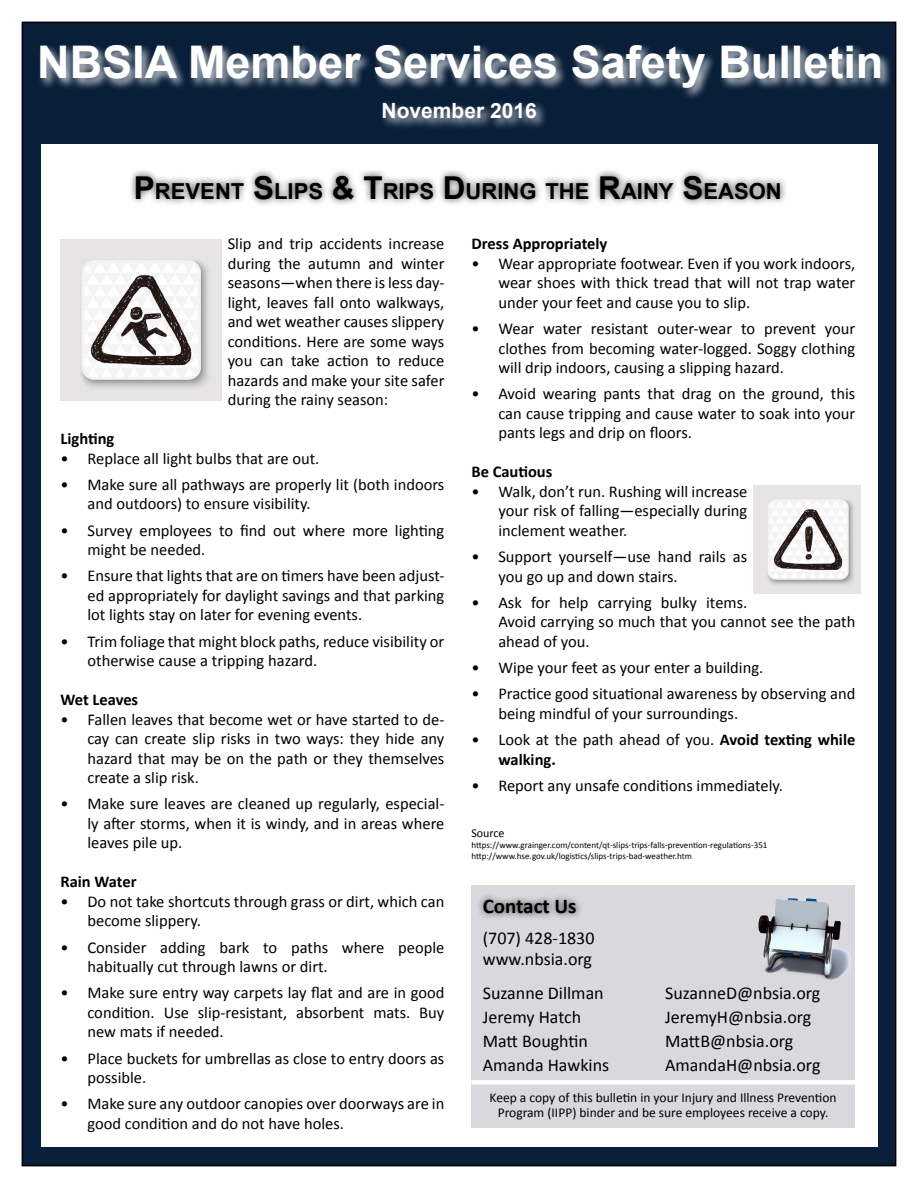
<style>
.page{position:relative;width:918px;height:1188px;background:#fff}
.page>*{position:absolute;margin:0;border:0;box-sizing:border-box;transform-origin:0 0}
.t1{font:700 45px "Arial";color:#fff}
.t2{font:700 22.05px "Arial";color:#000}
.t3{font:700 21px "Arial";color:#fff}
.t4{font:700 21px "Calibri";color:#000}
.t5{font:18px/21.6px "Calibri";color:#000}
.t6{font:16.5px/19.5px "Calibri";color:#000}
.t7{font:700 16.5px "Calibri";color:#000}
.t8{font:13.5px/15px "Calibri";color:#000;text-align:center}
.t9{font:12px "Calibri";color:#000}
.t10{font:9px/10.8px "Calibri";color:#000}
.s1{font-size:31.5px}
.s2{font-weight:700}
</style>
<div class="page">
<div style="left:22px;top:22px;width:874px;height:1144px;background:#091f39"></div>
<div style="left:41px;top:145px;width:837px;height:1002px;background:#fff"></div>
<div style="left:38px;top:42px;width:855px;height:58px;background:#fff;opacity:.75"></div>
<div style="left:129px;top:168px;width:659px;height:39px;background:#000;opacity:.75"></div>
<div style="left:380px;top:101px;width:168px;height:30px;background:#fff;opacity:.75"></div>
<img style="left:60px;top:240px;width:161px;height:161px">
<img style="left:753px;top:485px;width:108px;height:109px">
<div style="left:471px;top:885px;width:384px;height:243px;background:#d9d8dd"></div>
<div style="left:476px;top:892px;width:107px;height:28px;background:#000;opacity:.75"></div>
<img style="left:758px;top:898px;width:93px;height:82px">
<div style="left:471px;top:1080px;width:384px;height:5px;background:#fff"></div>
<h1 class="t1" style="left:37px;top:32px;width:848px">NBSIA Member Services Safety Bulletin</h1>
<p class="t3" style="left:382px;top:97px;width:157px">November 2016</p>
<h2 class="t2" style="left:134px;top:177px;width:649px"><span class="s1">P</span>REVENT <span class="s1">S</span>LIPS <span class="s1">&amp; T</span>RIPS <span class="s1">D</span>URING THE <span class="s1">R</span>AINY <span class="s1">S</span>EASON</h2>
<p class="t6" style="left:228px;top:234px;width:218px;text-align:justify">Slip and trip accidents increase during the autumn and winter seasons—when there is less day&shy;light, leaves fall onto walkways, and wet weather causes slippery conditions. Here are some ways you can take action to reduce hazards and make your site safer during the rainy season:</p>
<p class="t7" style="left:60px;top:428px;width:55px">Lighting</p>
<p class="t6" style="left:60px;top:448px;width:260px">• Replace all light bulbs that are out.</p>
<p class="t6" style="left:87px;top:475px;width:358px;text-indent:-27px">• Make sure all pathways are properly lit (both indoors and outdoors) to ensure visibility.</p>
<p class="t6" style="left:87px;top:521px;width:358px;text-indent:-27px">• Survey employees to find out where more lighting might be needed.</p>
<p class="t6" style="left:87px;top:566px;width:358px;text-align:justify;text-indent:-27px">• Ensure that lights that are on timers have been adjust&shy;ed appropriately for daylight savings and that parking lot lights stay on later for evening events.</p>
<p class="t6" style="left:87px;top:632px;width:358px;text-indent:-27px">• Trim foliage that might block paths, reduce visibility or otherwise cause a tripping hazard.</p>
<p class="t7" style="left:60px;top:689px;width:79px">Wet Leaves</p>
<p class="t6" style="left:87px;top:710px;width:358px;text-align:justify;text-indent:-27px">• Fallen leaves that become wet or have started to de&shy;cay can create slip risks in two ways: they hide any hazard that may be on the path or they themselves create a slip risk.</p>
<p class="t6" style="left:87px;top:794px;width:358px;text-align:justify;text-indent:-27px">• Make sure leaves are cleaned up regularly, especial&shy;ly after storms, when it is windy, and in areas where leaves pile up.</p>
<p class="t7" style="left:60px;top:871px;width:78px">Rain Water</p>
<p class="t6" style="left:87px;top:892px;width:358px;text-indent:-27px">• Do not take shortcuts through grass or dirt, which can become slippery.</p>
<p class="t6" style="left:87px;top:938px;width:358px;text-indent:-27px">• Consider adding bark to paths where people habitually cut through lawns or dirt.</p>
<p class="t6" style="left:87px;top:983px;width:358px;text-align:justify;text-indent:-27px">• Make sure entry way carpets lay flat and are in good condition. Use slip-resistant, absorbent mats. Buy new mats if needed.</p>
<p class="t6" style="left:87px;top:1049px;width:358px;text-indent:-27px">• Place buckets for umbrellas as close to entry doors as possible.</p>
<p class="t6" style="left:87px;top:1094px;width:358px;text-indent:-27px">• Make sure any outdoor canopies over doorways are in good condition and do not have holes.</p>
<p class="t7" style="left:471px;top:233px;width:137px">Dress Appropriately</p>
<p class="t6" style="left:498px;top:254px;width:358px;text-align:justify;text-indent:-27px">• Wear appropriate footwear. Even if you work indoors, wear shoes with thick tread that will not trap water under your feet and cause you to slip.</p>
<p class="t6" style="left:498px;top:319px;width:358px;text-align:justify;text-indent:-27px">• Wear water resistant outer-wear to prevent your clothes from becoming water-logged. Soggy clothing will drip indoors, causing a slipping hazard.</p>
<p class="t6" style="left:498px;top:384px;width:358px;text-align:justify;text-indent:-27px">• Avoid wearing pants that drag on the ground, this can cause tripping and cause water to soak into your pants legs and drip on floors.</p>
<p class="t7" style="left:471px;top:461px;width:82px">Be Cautious</p>
<p class="t6" style="left:498px;top:482px;width:250px;text-align:justify;text-indent:-27px">• Walk, don’t run. Rushing will increase your risk of falling—especially during inclement weather.</p>
<p class="t6" style="left:498px;top:547px;width:250px;text-indent:-27px">• Support yourself—use hand rails as you go up and down stairs.</p>
<p class="t6" style="left:498px;top:593px;width:358px;text-indent:-27px">• Ask for help carrying bulky items.<br>Avoid carrying so much that you cannot see the path ahead of you.</p>
<p class="t6" style="left:471px;top:658px;width:293px">• Wipe your feet as your enter a building.</p>
<p class="t6" style="left:498px;top:684px;width:358px;text-indent:-27px">• Practice good situational awareness by observing and being mindful of your surroundings.</p>
<p class="t6" style="left:498px;top:730px;width:358px;text-indent:-27px">• Look at the path ahead of you. <span class="s2">Avoid texting while walking.</span></p>
<p class="t6" style="left:471px;top:776px;width:313px">• Report any unsafe conditions immediately.</p>
<p class="t9" style="left:471px;top:826px;width:35px">Source</p>
<p class="t10" style="left:471px;top:840px;width:298px">https://www.grainger.com/content/qt-slips-trips-falls-prevention-regulations-351 http://www.hse.gov.uk/logistics/slips-trips-bad-weather.htm</p>
<p class="t4" style="left:483px;top:893px;width:95px">Contact Us</p>
<p class="t5" style="left:483px;top:927px;width:113px">(707) 428-1830 www.nbsia.org</p>
<p class="t5" style="left:483px;top:982px;width:122px">Suzanne Dillman</p>
<p class="t5" style="left:665px;top:982px;width:157px">SuzanneD@nbsia.org</p>
<p class="t5" style="left:483px;top:1006px;width:100px">Jeremy Hatch</p>
<p class="t5" style="left:665px;top:1006px;width:148px">JeremyH@nbsia.org</p>
<p class="t5" style="left:483px;top:1030px;width:107px">Matt Boughtin</p>
<p class="t5" style="left:665px;top:1030px;width:130px">MattB@nbsia.org</p>
<p class="t5" style="left:483px;top:1054px;width:128px">Amanda Hawkins</p>
<p class="t5" style="left:665px;top:1054px;width:157px">AmandaH@nbsia.org</p>
<p class="t8" style="left:490px;top:1090px;width:348px">Keep a copy of this bulletin in your Injury and Illness Prevention<br>Program (IIPP) binder and be sure employees receive a copy.</p>
</div>
